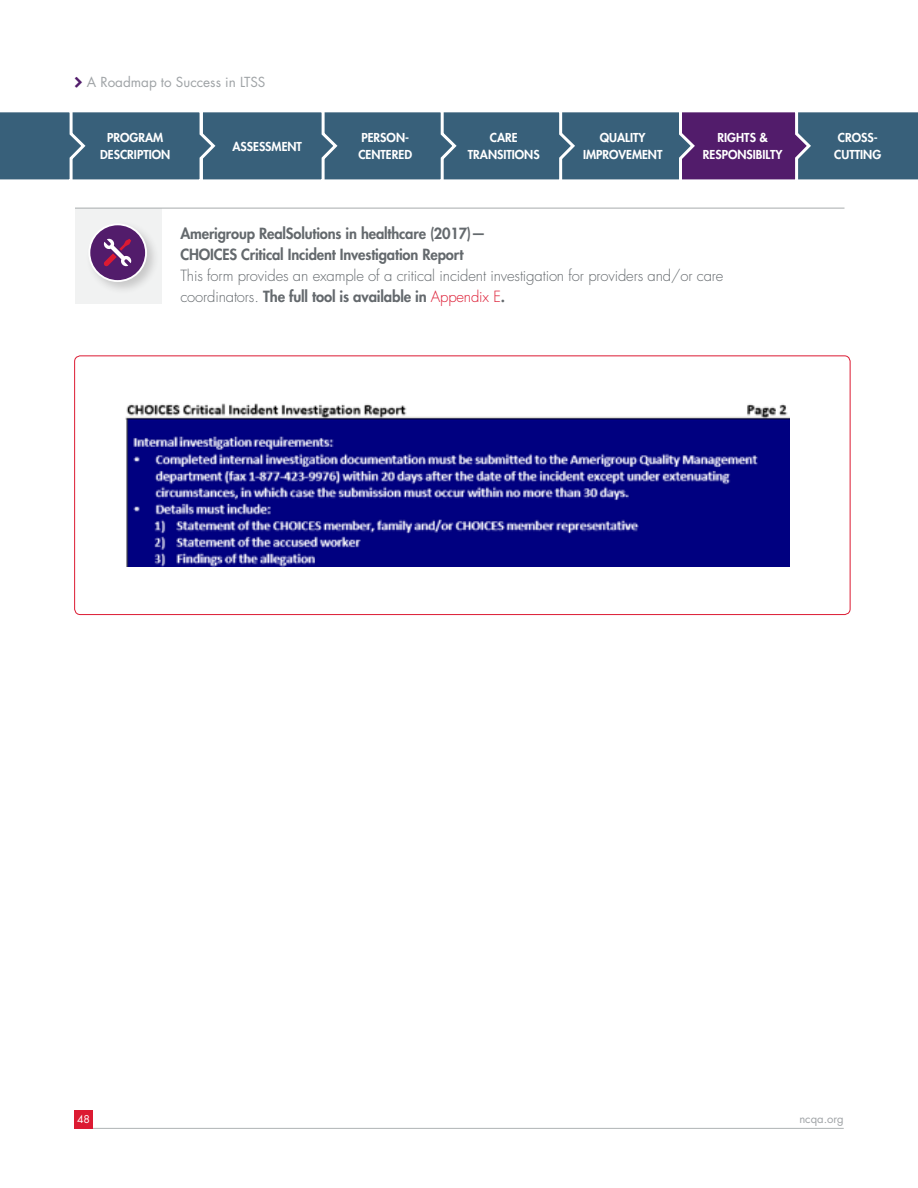
<style>
.page{position:relative;width:918px;height:1188px;background:#fff}
.page>*{position:absolute;margin:0;border:0;box-sizing:border-box;transform-origin:0 0}
.t1{font:800 15px/21px "Futura";letter-spacing:-.01em;color:#64696d}
.t2{font:13.5px "Futura";color:#9fa3a6}
.t3{font:800 12px/16.5px "Futura";color:#fff;text-align:center}
.t4{font:11.25px "Futura";color:#9fa3a6}
.t5{font:10.5px "Futura";color:#fff}
.s1{font-weight:300}
.s2{font-weight:300;color:#dc1a32}
</style>
<div class="page">
<hr style="left:74px;top:1128px;width:770px;height:1px;background:#afb3b5">
<div style="left:74px;top:1110px;width:19px;height:19px;background:#dc1a32"></div>
<svg style="left:0;top:112px;width:918px;height:68px;background:#435e7d"></svg>
<div style="left:75px;top:208px;width:86px;height:95px;background:#f1f2f2"></div>
<hr style="left:75px;top:208px;width:769px;height:1px;background:#a7abad">
<img style="left:126px;top:403px;width:663px;height:163px">
<div style="left:74px;top:355px;width:777px;height:260px;border:1px solid #dc1a32;border-radius:6px"></div>
<div style="left:85px;top:220px;width:74px;height:74px;background:#231f20;opacity:.2"></div>
<div style="left:89px;top:224px;width:57px;height:57px;background:#521c6b;border-radius:50%"></div>
<div style="left:88px;top:223px;width:59px;height:59px;border:2px solid #fff;border-radius:50%"></div>
<svg style="left:104px;top:239px;width:27px;height:27px"></svg>
<p class="t2" style="left:87px;top:74px;width:180px">A Roadmap to Success in LTSS</p>
<p class="t3" style="left:100px;top:130px;width:72px">PROGRAM<br>DESCRIPTION</p>
<p class="t3" style="left:834px;top:130px;width:48px;text-align:left">CROSS-<br>CUTTING</p>
<p class="t3" style="left:232px;top:138px;width:71px">ASSESSMENT</p>
<p class="t3" style="left:358px;top:130px;width:55px;text-align:left">PERSON-<br>CENTERED</p>
<p class="t3" style="left:703px;top:130px;width:81px">RIGHTS &amp;<br>RESPONSIBILTY</p>
<p class="t3" style="left:468px;top:130px;width:73px">CARE<br>TRANSITIONS</p>
<p class="t3" style="left:583px;top:130px;width:81px">QUALITY<br>IMPROVEMENT</p>
<p class="t1" style="left:180px;top:223px;width:545px">Amerigroup RealSolutions in healthcare (2017)—<br>CHOICES Critical Incident Investigation Report<br><span class="s1">This form provides an example of a critical incident investigation for providers and/or care coordinators.</span> The full tool is available in <span class="s2">Appendix E</span>.</p>
<p class="t5" style="left:77px;top:1112px;width:14px">48</p>
<p class="t4" style="left:799px;top:1111px;width:46px">ncqa.org</p>
</div>
